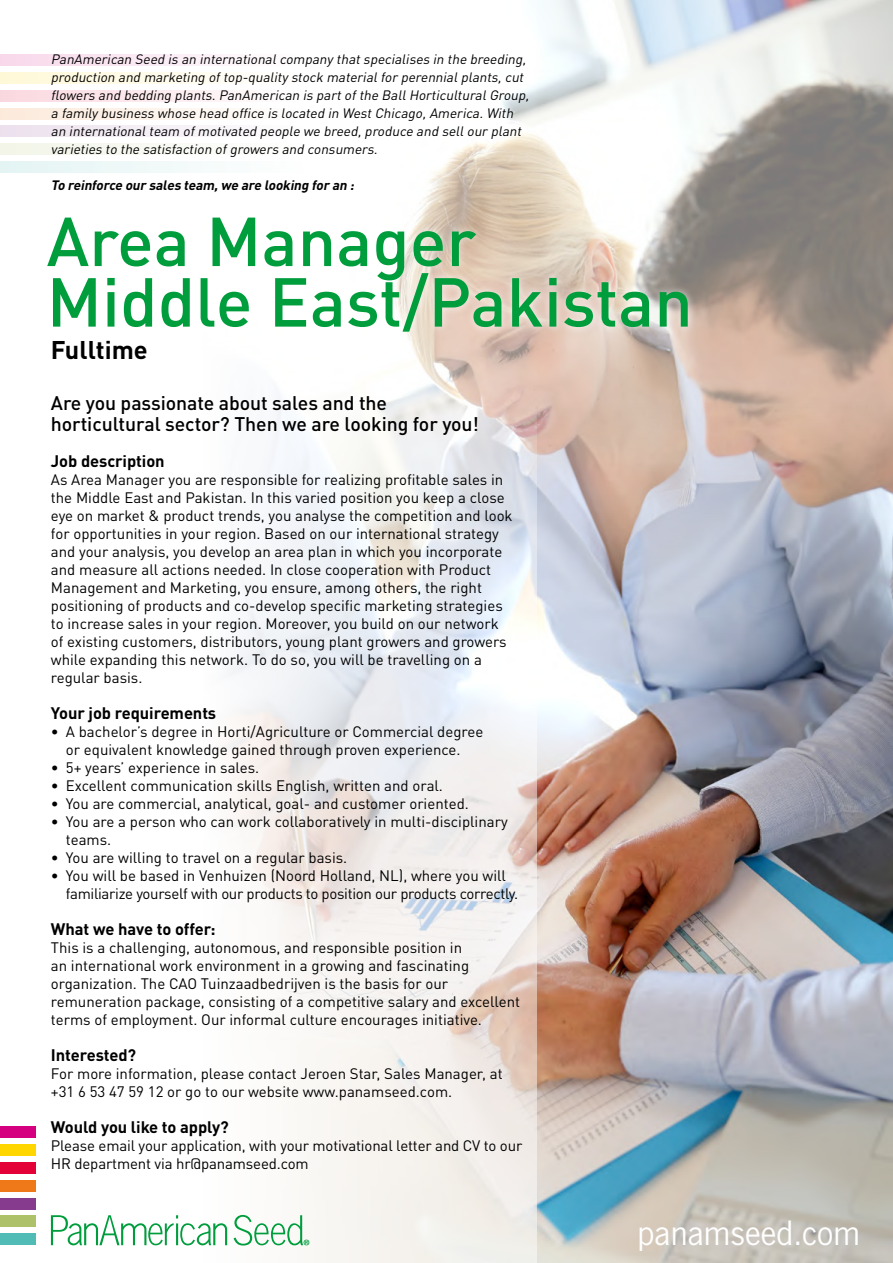
<style>
.page{position:relative;width:893px;height:1263px;background:#fff}
.page>*{position:absolute;margin:0;border:0;box-sizing:border-box;transform-origin:0 0}
.t1{font:500 68.1px/60.6px "DIN Pro";color:#009d3d}
.t2{font:36.75px "News Got T";color:#fff}
.t3{font:700 25.35px "DIN Pro";color:#000}
.t4{font:500 19.5px/21px "DIN Pro";letter-spacing:-.005em;color:#000}
.t5{font:700 16.5px "DIN Pro";letter-spacing:-.005em;color:#000}
.t6{font:15px/18px "DIN Pro";color:#000}
.t7{font:15px/18px "DIN Pro";letter-spacing:-.02em;color:#000}
.t8{font:italic 13.5px/18px "DIN Pro";color:#000}
.t9{font:italic 700 13.5px "DIN Pro";color:#000}
</style>
<div class="page">
<img style="left:172px;top:86px;width:365px;height:1177px">
<img style="left:537px;top:0;width:356px;height:1263px">
<div style="left:0;top:1144px;width:36px;height:12px;background:#ffd600"></div>
<div style="left:0;top:1126px;width:36px;height:12px;background:#d4007f"></div>
<div style="left:0;top:1162px;width:36px;height:12px;background:#e40138"></div>
<div style="left:0;top:1180px;width:36px;height:12px;background:#ef7918"></div>
<div style="left:0;top:1198px;width:36px;height:11px;background:#863b8f"></div>
<div style="left:0;top:1215px;width:36px;height:12px;background:#adc16a"></div>
<div style="left:0;top:1233px;width:36px;height:12px;background:#51bbb6"></div>
<svg style="left:0;top:72px;width:226px;height:12px;fill:#fffae6"></svg>
<svg style="left:0;top:54px;width:226px;height:12px;fill:#fae6f2"></svg>
<svg style="left:0;top:90px;width:354px;height:12px"></svg>
<svg style="left:0;top:108px;width:354px;height:11px"></svg>
<svg style="left:0;top:125px;width:354px;height:12px;fill:#f6f1f7"></svg>
<div style="left:0;top:143px;width:354px;height:12px;background:#f9faf5"></div>
<svg style="left:0;top:161px;width:354px;height:12px;fill:#f3fafa"></svg>
<svg style="left:234px;top:1215px;width:75px;height:30px"></svg>
<svg style="left:51px;top:1215px;width:176px;height:30px"></svg>
<div style="left:40px;top:209px;width:656px;height:131px;background:#fff;opacity:.75"></div>
<p class="t8" style="left:51px;top:48px;width:483px">PanAmerican Seed is an internationalcompanythatspecialises in the breeding, production and marketing oftop-qualitystock materialforperennialplants,cut flowers and bedding plants.PanAmerican is partofthe BallHorticulturalGroup, a familybusiness whose head office is located in WestChicago,America.With an internationalteam ofmotivated people we breed,produce and sellourplant varieties to the satisfaction ofgrowers and consumers.</p>
<p class="t9" style="left:51px;top:173px;width:308px">To reinforce oursales team,we are looking foran :</p>
<h1 class="t1" style="left:47px;top:204px;width:648px">Area Manager<br>Middle East/Pakistan</h1>
<h3 class="t3" style="left:51px;top:329px;width:99px">Fulltime</h3>
<h3 class="t4" style="left:51px;top:390px;width:430px">Are you passionate about sales and the horticultural sector? Then we are looking for you!</h3>
<p class="t5" style="left:51px;top:447px;width:115px">Job description</p>
<p class="t6" style="left:51px;top:469px;width:463px">As Area Manager you are responsible for realizing profitable sales in the Middle East and Pakistan. In this varied position you keep a close eye on market &amp; product trends, you analyse the competition and look for opportunities in your region. Based on our international strategy and your analysis, you develop an area plan in which you incorporate and measure all actions needed. In close cooperation with Product Management and Marketing, you ensure, among others, the right positioning of products and co-develop specific marketing strategies to increase sales in your region. Moreover, you build on our network of existing customers, distributors, young plant growers and growers while expanding this network. To do so, you will be travelling on a regular basis.</p>
<p class="t5" style="left:51px;top:699px;width:167px">Your job requirements</p>
<p class="t6" style="left:51px;top:721px;width:434px;text-align:center">• A bachelor’s degree in Horti/Agriculture or Commercial degree or equivalent knowledge gained through proven experience.</p>
<p class="t6" style="left:51px;top:757px;width:210px">• 5+ years’ experience in sales.</p>
<p class="t6" style="left:51px;top:775px;width:394px">• Excellent communication skills English, written and oral.</p>
<p class="t6" style="left:51px;top:793px;width:419px">• You are commercial, analytical, goal- and customer oriented.</p>
<p class="t6" style="left:66px;top:811px;width:443px;text-indent:-15px">• You are a person who can work collaboratively in multi-disciplinary teams.</p>
<p class="t6" style="left:51px;top:847px;width:298px">• You are willing to travel on a regular basis.</p>
<p class="t7" style="left:66px;top:865px;width:454px;text-indent:-15px">• You will be based in Venhuizen (Noord Holland, NL), where you will familiarize yourself with our products to position our products correctly.</p>
<p class="t5" style="left:51px;top:915px;width:166px">What we have to offer:</p>
<p class="t6" style="left:51px;top:937px;width:471px">This is a challenging, autonomous, and responsible position in<br>an international work environment in a growing and fascinating organization. The CAO Tuinzaadbedrijven is the basis for our remuneration package, consisting of a competitive salary and excellent terms of employment. Our informal culture encourages initiative.</p>
<p class="t5" style="left:51px;top:1041px;width:87px">Interested?</p>
<p class="t6" style="left:51px;top:1063px;width:453px">For more information, please contact Jeroen Star, Sales Manager, at +31 6 53 47 59 12 or go to our website www.panamseed.com.</p>
<p class="t5" style="left:51px;top:1113px;width:179px">Would you like to apply?</p>
<p class="t6" style="left:51px;top:1135px;width:473px">Please email your application, with your motivational letter and CV to our<br>HR department via hr@panamseed.com</p>
<h2 class="t2" style="left:638px;top:1213px;width:224px">panamseed.com</h2>
</div>
